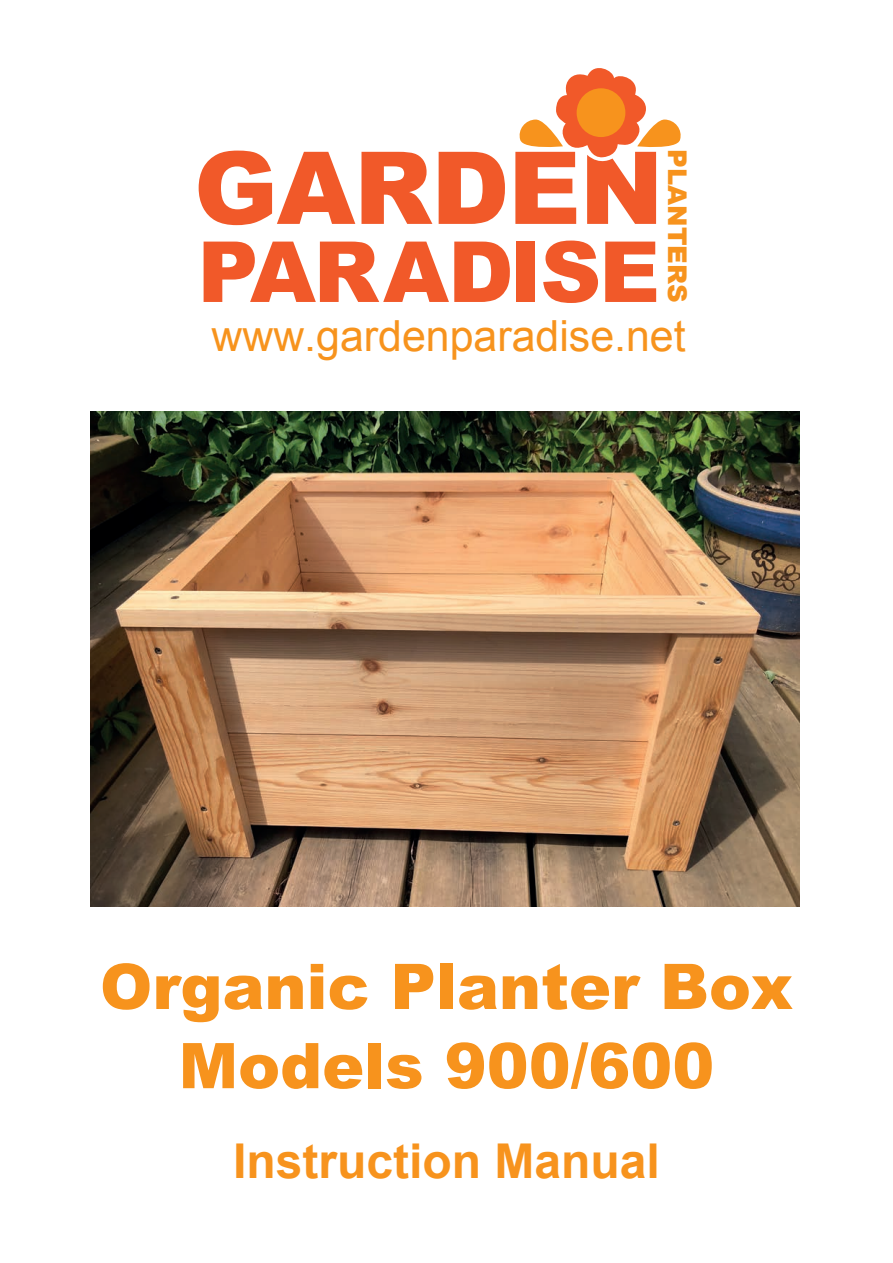
<style>
.page{position:relative;width:893px;height:1263px;background:#fff}
.page>*{position:absolute;margin:0;border:0;box-sizing:border-box;transform-origin:0 0}
.t1{font:900 63px/79.2px "Arial";color:#f7931d;text-align:center}
.t2{font:700 48px "Arial";color:#f7931d}
.t3{font:42.9px "Arial";color:#f7931d}
.t4{font:900 25.8px "Arial";color:#f7931d}
</style>
<div class="page">
<svg style="left:199px;top:151px;width:156px;height:74px"></svg>
<svg style="left:361px;top:152px;width:71px;height:72px"></svg>
<svg style="left:439px;top:152px;width:66px;height:72px"></svg>
<svg style="left:204px;top:242px;width:306px;height:60px"></svg>
<div style="left:516px;top:242px;width:19px;height:60px;background:#f15929"></div>
<svg style="left:543px;top:241px;width:55px;height:62px"></svg>
<svg style="left:605px;top:242px;width:51px;height:60px"></svg>
<svg style="left:515px;top:68px;width:166px;height:156px"></svg>
<img style="left:90px;top:412px;width:709px;height:495px">
<p class="t4" style="left:696px;top:149px;width:155px;rotate:90deg">PLANTERS</p>
<p class="t3" style="left:211px;top:308px;width:476px">www.gardenparadise.net</p>
<p class="t1" style="left:100px;top:945px;width:694px">Organic Planter Box<br>Models 900/600</p>
<p class="t2" style="left:233px;top:1130px;width:428px">Instruction Manual</p>
</div>
